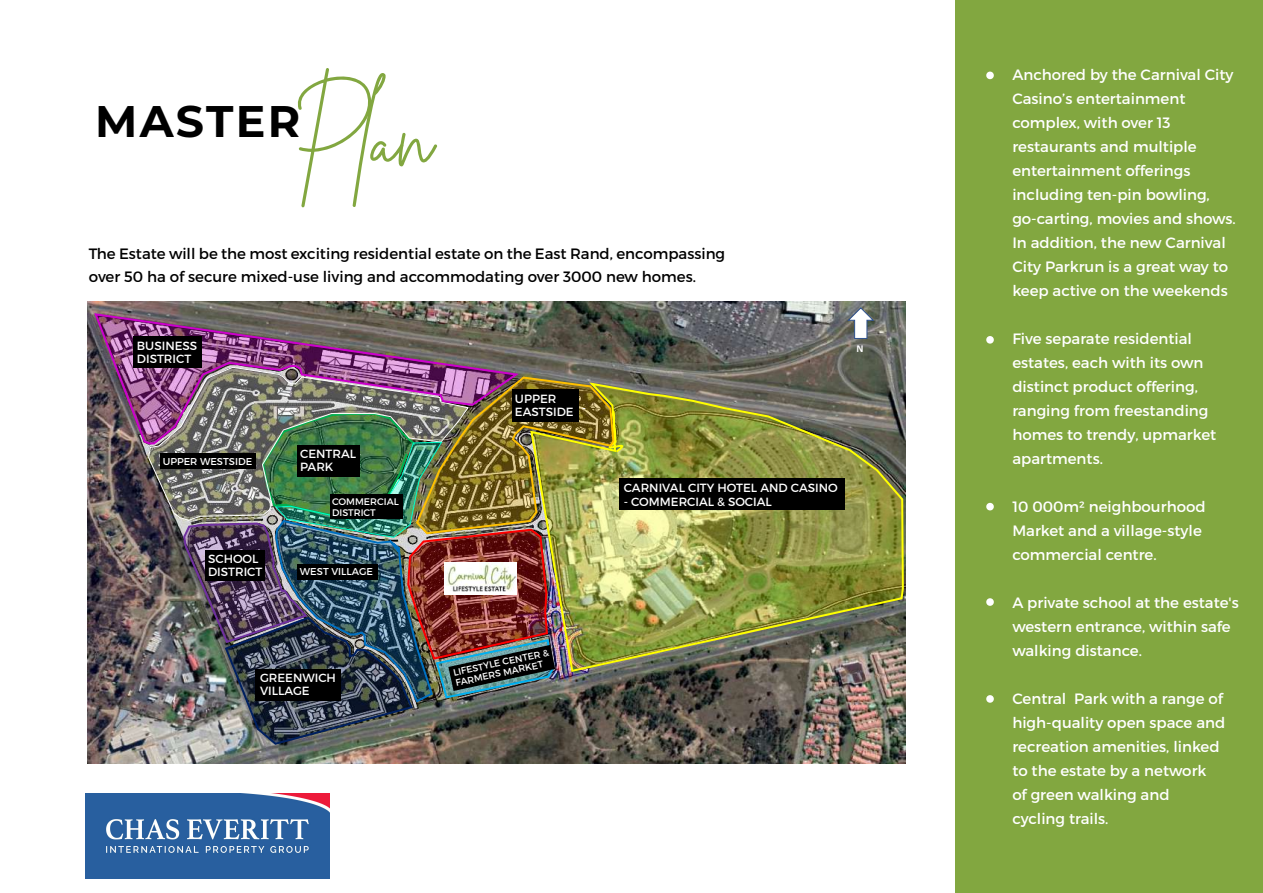
<style>
.page{position:relative;width:1263px;height:893px;background:#fff}
.page>*{position:absolute;margin:0;border:0;box-sizing:border-box;transform-origin:0 0}
.t1{font:161.1px "South Australia";color:#82a740}
.t2{font:700 44.25px "Montserrat";letter-spacing:.05em;color:#000}
.t3{font:15px/24px "Montserrat";color:#fff}
.t4{font:15px/22.5px "Montserrat";color:#000}
.t5{font:11.85px/13px "Montserrat";color:#fff}
.t6{font:700 10.65px/12.9px "Calibri";letter-spacing:-.005em;color:#fff}
.t7{font:9.9px "Montserrat";color:#fff}
.t8{font:9.6px/10.5px "Montserrat";color:#fff}
.t9{font:9.45px/10.4px "Montserrat";color:#fff}
</style>
<div class="page">
<div style="left:956px;top:0;width:307px;height:893px;background:#82a740"></div>
<svg style="left:986px;top:72px;width:8px;height:7px"></svg>
<svg style="left:986px;top:503px;width:8px;height:7px"></svg>
<svg style="left:986px;top:695px;width:8px;height:8px"></svg>
<svg style="left:986px;top:598px;width:8px;height:8px"></svg>
<svg style="left:986px;top:336px;width:8px;height:8px"></svg>
<img style="left:88px;top:301px;width:818px;height:462px">
<img style="left:615px;top:381px;width:290px;height:292px">
<svg style="left:148px;top:445px;width:34px;height:76px"></svg>
<img style="left:93px;top:312px;width:428px;height:133px">
<svg style="left:846px;top:307px;width:29px;height:32px"></svg>
<div style="left:160px;top:454px;width:95px;height:15px;background:#000"></div>
<div style="left:133px;top:337px;width:69px;height:31px;background:#000"></div>
<div style="left:619px;top:479px;width:226px;height:31px;background:#000"></div>
<img style="left:182px;top:375px;width:433px;height:371px">
<div style="left:512px;top:389px;width:67px;height:33px;background:#000"></div>
<img style="left:86px;top:794px;width:243px;height:84px">
<h1 class="t1" style="left:298px;top:53px;width:138px">Plan</h1>
<h2 class="t2" style="left:95px;top:89px;width:206px">MASTER</h2>
<p class="t4" style="left:89px;top:242px;width:638px">The Estate will be the most exciting residential estate on the East Rand, encompassing over 50 ha of secure mixed-use living and accommodating over 3000 new homes.</p>
<p class="t5" style="left:137px;top:339px;width:62px">BUSINESS<br>DISTRICT</p>
<p class="t7" style="left:163px;top:455px;width:91px">UPPER WESTSIDE</p>
<p class="t5" style="left:208px;top:552px;width:56px">SCHOOL<br>DISTRICT</p>
<p class="t6" style="left:301px;top:446px;width:61px">Central Park -<br>Recreational</p>
<p class="t5" style="left:300px;top:447px;width:58px">CENTRAL<br>PARK</p>
<p class="t8" style="left:332px;top:497px;width:68px">COMMERCIAL<br>DISTRICT</p>
<p class="t7" style="left:300px;top:565px;width:75px">WEST VILLAGE</p>
<p class="t5" style="left:515px;top:392px;width:60px">UPPER<br>EASTSIDE</p>
<p class="t6" style="left:582px;top:401px;width:5px">-</p>
<p class="t6" style="left:856px;top:341px;width:9px">N</p>
<p class="t5" style="left:624px;top:482px;width:215px">CARNIVAL CITY HOTEL AND CASINO</p>
<p class="t5" style="left:624px;top:495px;width:150px">- COMMERCIAL &amp; SOCIAL</p>
<p class="t5" style="left:260px;top:672px;width:78px">GREENWICH<br>VILLAGE</p>
<p class="t6" style="left:268px;top:685px;width:49px">Greenwich</p>
<p class="t9" style="left:452px;top:667px;width:99px;rotate:-12deg">LIFESTYLE CENTER &amp;<br>FARMERS MARKET</p>
<p class="t3" style="left:1012px;top:63px;width:225px">Anchored by the Carnival City<br>Casino’s entertainment complex, with over 13 restaurants and multiple entertainment offerings including ten-pin bowling, go-carting, movies and shows.<br>In addition, the new Carnival<br>City Parkrun is a great way to keep active on the weekends</p>
<p class="t3" style="left:1012px;top:327px;width:205px">Five separate residential estates, each with its own distinct product offering, ranging from freestanding homes to trendy, upmarket apartments.</p>
<p class="t3" style="left:1012px;top:495px;width:195px">10 000m² neighbourhood<br>Market and a village-style commercial centre.</p>
<p class="t3" style="left:1012px;top:591px;width:228px">A private school at the estate's western entrance, within safe walking distance.</p>
<p class="t3" style="left:1012px;top:687px;width:214px">Central Park with a range of high-quality open space and recreation amenities, linked to the estate by a network<br>of green walking and cycling trails.</p>
</div>
